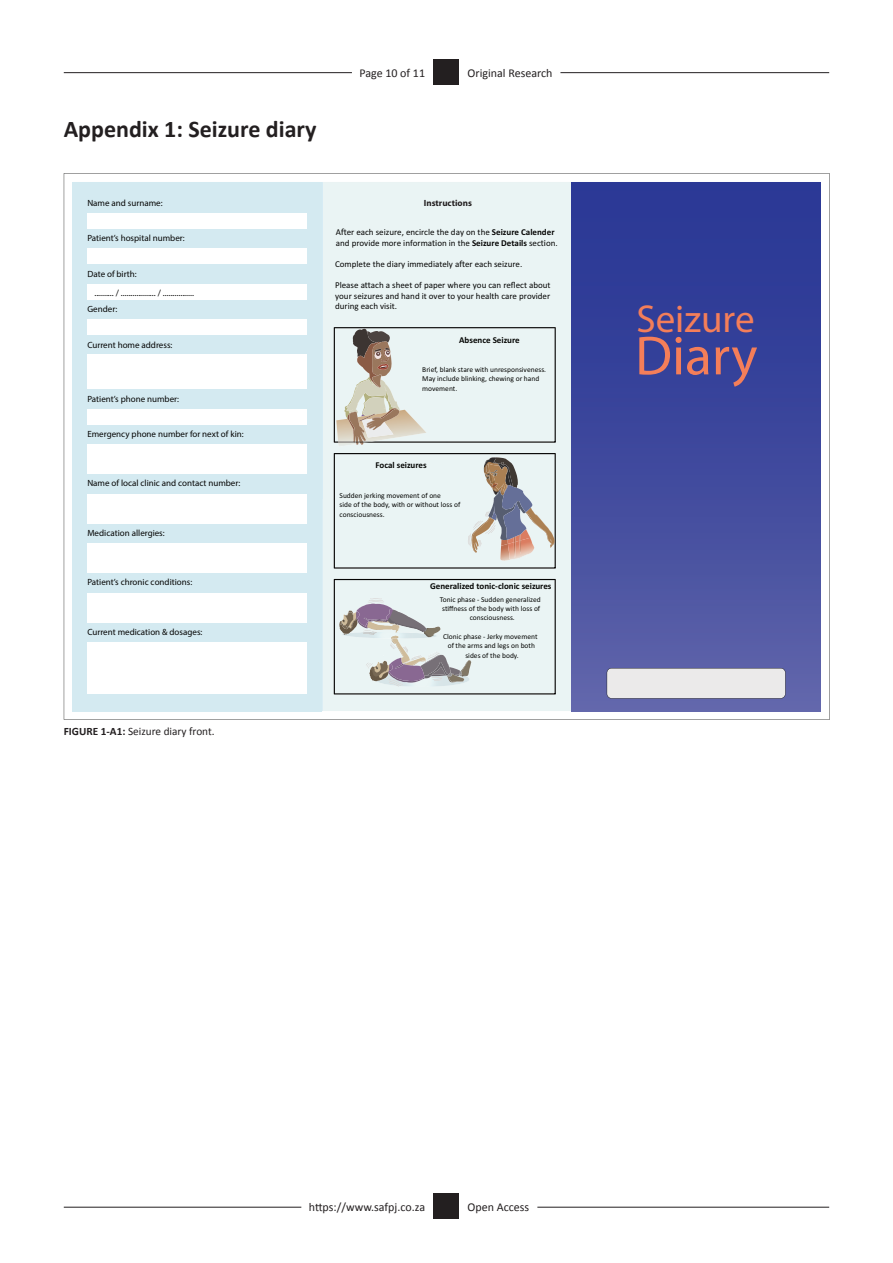
<style>
.page{position:relative;width:893px;height:1263px;background:#fff}
.page>*{position:absolute;margin:0;border:0;box-sizing:border-box;transform-origin:0 0}
.t1{font:55.5px "Myriad Pro";color:#f47e59}
.t2{font:39px "Myriad Pro";color:#f47e59}
.Ref_text{font:700 24px "Calibri";color:#231f20}
.t3{font:12px "Calibri";color:#231f20}
.Figure_title{font:11.25px "Calibri";color:#231f20}
.t4{font:9.3px "Myriad Pro";color:#050504}
.t5{font:9px/10.6px "Calibri";color:#050504}
.t6{font:9px "Myriad Pro";color:#050504}
.t7{font:700 9px "Calibri";color:#040503}
.t8{font:700 9px "Myriad Pro";color:#231f20}
.t9{font:7.5px/9.3px "Calibri";color:#040503;text-align:center}
.s1{font-family:"Myriad Pro"}
.s2{font-weight:700}
</style>
<div class="page">
<div style="left:434px;top:59px;width:25px;height:26px;background:#231f20"></div>
<div style="left:434px;top:1193px;width:25px;height:26px;background:#231f20"></div>
<hr style="left:64px;top:72px;width:299px;height:1px;background:#231f20">
<div style="left:352px;top:69px;width:73px;height:8px;background:#fff"></div>
<hr style="left:501px;top:72px;width:328px;height:1px;background:#231f20">
<div style="left:501px;top:69px;width:59px;height:8px;background:#fff"></div>
<hr style="left:64px;top:1207px;width:249px;height:1px;background:#231f20">
<div style="left:301px;top:1204px;width:124px;height:7px;background:#fff"></div>
<hr style="left:537px;top:1207px;width:292px;height:1px;background:#231f20">
<svg style="left:64px;top:173px;width:766px;height:547px"></svg>
<img style="left:484px;top:457px;width:15px;height:38px">
<img style="left:366px;top:609px;width:32px;height:23px">
<img style="left:366px;top:661px;width:27px;height:20px">
<p class="Ref_text" style="left:64px;top:114px;width:254px">Appendix 1: Seizure diary</p>
<h3 class="t3" style="left:359px;top:65px;width:67px">Page 10 of 11</h3>
<h3 class="t3" style="left:468px;top:65px;width:86px">Original Research</h3>
<p class="t6" style="left:87px;top:197px;width:77px">Name and surname:</p>
<p class="t6" style="left:87px;top:233px;width:99px">Patient’s hospital number:</p>
<p class="t6" style="left:87px;top:268px;width:51px">Date of birth:</p>
<p class="t4" style="left:94px;top:287px;width:101px">.......... / .................. / ................</p>
<p class="t6" style="left:87px;top:304px;width:31px">Gender:</p>
<p class="t6" style="left:87px;top:339px;width:87px">Current home address:</p>
<p class="t6" style="left:87px;top:393px;width:93px">Patient’s phone number:</p>
<p class="t6" style="left:87px;top:428px;width:158px">Emergency phone number for next of kin:</p>
<p class="t6" style="left:87px;top:478px;width:154px">Name of local clinic and contact number:</p>
<p class="t6" style="left:87px;top:527px;width:79px">Medication allergies:</p>
<p class="t6" style="left:87px;top:577px;width:106px">Patient’s chronic conditions:</p>
<p class="t6" style="left:87px;top:626px;width:117px">Current medication &amp; dosages:</p>
<p class="t8" style="left:424px;top:197px;width:50px">Instructions</p>
<p class="t5" style="left:336px;top:226px;width:223px">A<span class="s1">ft</span>er each seizure, encircle the day on the <span class="s2">Seizure Calender </span>and provide more informa<span class="s1">ti</span>on in the <span class="s2">Seizure Details</span> sec<span class="s1">ti</span>on.</p>
<p class="t5" style="left:335px;top:279px;width:217px;text-align:justify">Please a<span class="s1">tt</span>ach a sheet of paper where you can reflect about your seizures and hand it over to your health care provider during each visit.</p>
<p class="t5" style="left:335px;top:258px;width:189px">Complete the diary immediately a<span class="s1">ft</span>er each seizure.</p>
<p class="t7" style="left:459px;top:333px;width:62px">Absence Seizure</p>
<p class="t9" style="left:422px;top:365px;width:125px;text-align:left">Brief, blank stare with unresponsiveness.<br>May include blinking, chewing or hand movement.</p>
<p class="t7" style="left:375px;top:459px;width:53px">Focal seizures</p>
<p class="t9" style="left:340px;top:491px;width:122px;text-align:left">Sudden jerking movement of one<br>side of the body, with or without loss of consciousness.</p>
<p class="t7" style="left:430px;top:580px;width:123px">Generalized tonic-clonic seizures</p>
<p class="t9" style="left:440px;top:594px;width:102px">Tonic phase - Sudden generalized s<span class="s1">ti</span>ffness of the body with loss of consciousness.</p>
<p class="t9" style="left:443px;top:632px;width:96px">Clonic phase - Jerky movement of the arms and legs on both sides of the body.</p>
<p class="Figure_title" style="left:64px;top:724px;width:152px"><span class="s2">FIGURE 1-A1:</span> Seizure diary front.</p>
<p class="t2" style="left:636px;top:295px;width:120px">Seizure</p>
<p class="t1" style="left:635px;top:321px;width:124px">Diary</p>
<h3 class="t3" style="left:309px;top:1199px;width:118px">https://www.safpj.co.za</h3>
<h3 class="t3" style="left:468px;top:1199px;width:63px">Open Access</h3>
</div>
